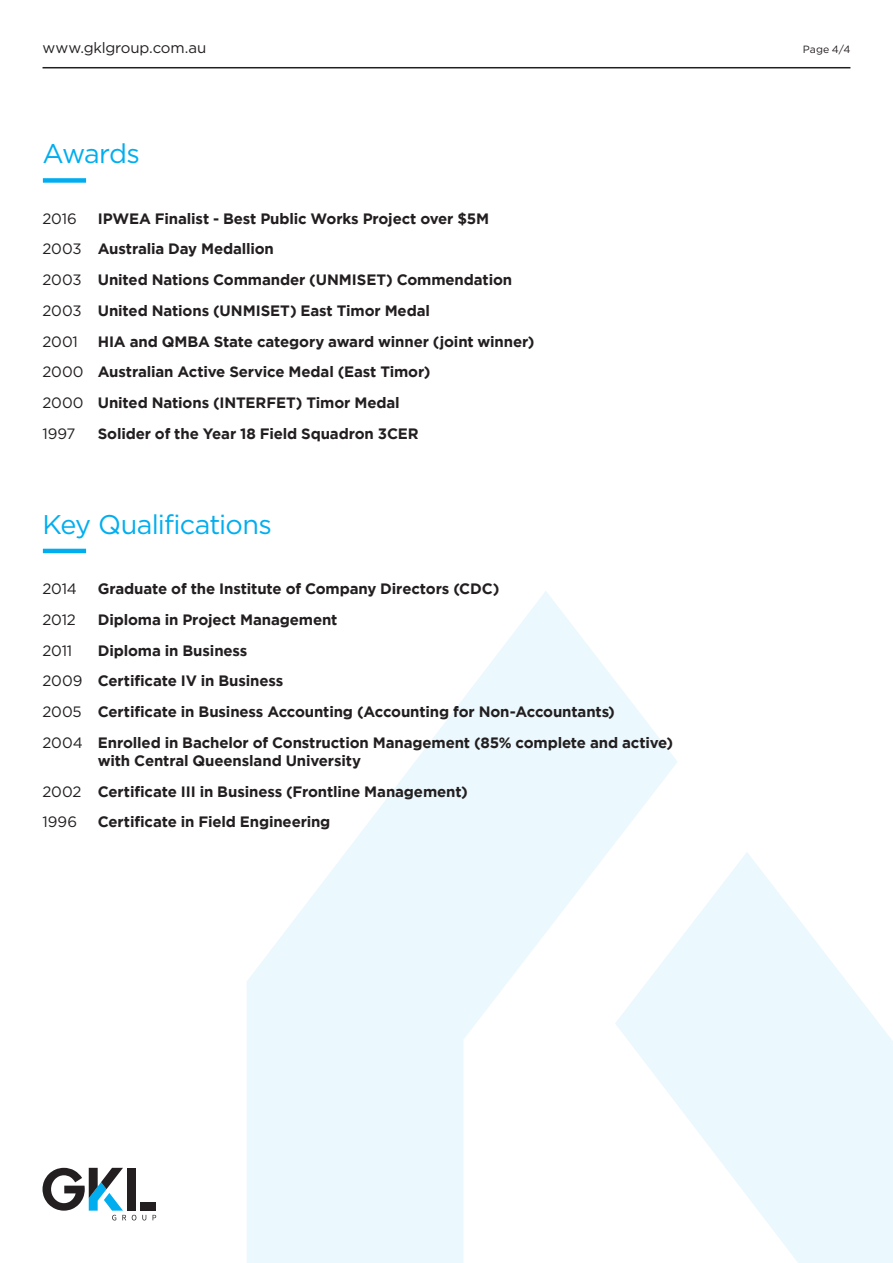
<style>
.page{position:relative;width:893px;height:1263px;background:#fff}
.page>*{position:absolute;margin:0;border:0;box-sizing:border-box;transform-origin:0 0}
.Section_Title{font:27px "Gotham";letter-spacing:-.03em;color:#00aeef}
._9pts_Regular_Left{font:700 15px/18px "Gotham";letter-spacing:-.01em;color:#231f20}
._9pts_Regular_Left-2{font:15px "Gotham";letter-spacing:-.015em;color:#231f20}
._9pts_Regular_Left-3{font:10.5px "Gotham";color:#231f20}
.s1{font-weight:400}
</style>
<div class="page">
<svg style="left:678px;top:852px;width:215px;height:411px;fill:#ebf8fd"></svg>
<svg style="left:247px;top:591px;width:431px;height:672px;fill:#ebf8fd"></svg>
<div style="left:43px;top:178px;width:43px;height:5px;background:#00aeef"></div>
<hr style="left:43px;top:549px;width:43px;height:4px;background:#00aeef">
<div style="left:127px;top:1168px;width:9px;height:42px;background:#231f20"></div>
<div style="left:141px;top:1202px;width:15px;height:8px;background:#231f20"></div>
<svg style="left:43px;top:1168px;width:83px;height:52px"></svg>
<svg style="left:132px;top:1215px;width:4px;height:5px"></svg>
<svg style="left:142px;top:1215px;width:4px;height:5px"></svg>
<hr style="left:43px;top:67px;width:807px;height:1px;background:#231f20">
<p class="_9pts_Regular_Left-2" style="left:43px;top:40px;width:165px">www.gklgroup.com.au</p>
<p class="_9pts_Regular_Left-3" style="left:803px;top:44px;width:49px">Page 4/4</p>
<p class="Section_Title" style="left:43px;top:139px;width:99px">Awards</p>
<p class="_9pts_Regular_Left-2" style="left:43px;top:210px;width:36px">2016</p>
<p class="_9pts_Regular_Left" style="left:98px;top:209px;width:393px">IPWEA Finalist - Best Public Works Project over $5M</p>
<p class="_9pts_Regular_Left" style="left:43px;top:240px;width:233px"><span class="s1">2003</span> Australia Day Medallion</p>
<p class="_9pts_Regular_Left" style="left:43px;top:270px;width:471px"><span class="s1">2003</span> United Nations Commander (UNMISET) Commendation</p>
<p class="_9pts_Regular_Left" style="left:43px;top:301px;width:389px"><span class="s1">2003</span> United Nations (UNMISET) East Timor Medal</p>
<p class="_9pts_Regular_Left-2" style="left:43px;top:333px;width:37px">2001</p>
<p class="_9pts_Regular_Left" style="left:98px;top:332px;width:438px">HIA and QMBA State category award winner (joint winner)</p>
<p class="_9pts_Regular_Left" style="left:43px;top:363px;width:390px"><span class="s1">2000</span> Australian Active Service Medal (East Timor)</p>
<p class="_9pts_Regular_Left" style="left:43px;top:393px;width:359px"><span class="s1">2000</span> United Nations (INTERFET) Timor Medal</p>
<p class="_9pts_Regular_Left-2" style="left:43px;top:425px;width:35px">1997</p>
<p class="_9pts_Regular_Left" style="left:98px;top:424px;width:323px">Solider of the Year 18 Field Squadron 3CER</p>
<p class="Section_Title" style="left:43px;top:509px;width:231px">Key Qualifications</p>
<p class="_9pts_Regular_Left-2" style="left:43px;top:580px;width:36px">2014</p>
<p class="_9pts_Regular_Left" style="left:98px;top:579px;width:403px">Graduate of the Institute of Company Directors (CDC)</p>
<p class="_9pts_Regular_Left-2" style="left:43px;top:611px;width:35px">2012</p>
<p class="_9pts_Regular_Left" style="left:98px;top:610px;width:241px">Diploma in Project Management</p>
<p class="_9pts_Regular_Left-2" style="left:43px;top:642px;width:31px">2011</p>
<p class="_9pts_Regular_Left" style="left:98px;top:641px;width:151px">Diploma in Business</p>
<p class="_9pts_Regular_Left" style="left:43px;top:672px;width:242px"><span class="s1">2009</span> Certificate IV in Business</p>
<p class="_9pts_Regular_Left" style="left:43px;top:702px;width:574px"><span class="s1">2005</span> Certificate in Business Accounting (Accounting for Non-Accountants)</p>
<p class="_9pts_Regular_Left" style="left:98px;top:733px;width:577px;text-indent:-55px"><span class="s1">2004</span> Enrolled in Bachelor of Construction Management (85% complete and active) with Central Queensland University</p>
<p class="_9pts_Regular_Left" style="left:43px;top:782px;width:427px"><span class="s1">2002</span> Certificate III in Business (Frontline Management)</p>
<p class="_9pts_Regular_Left-2" style="left:43px;top:814px;width:36px">1996</p>
<p class="_9pts_Regular_Left" style="left:98px;top:813px;width:234px">Certificate in Field Engineering</p>
</div>
